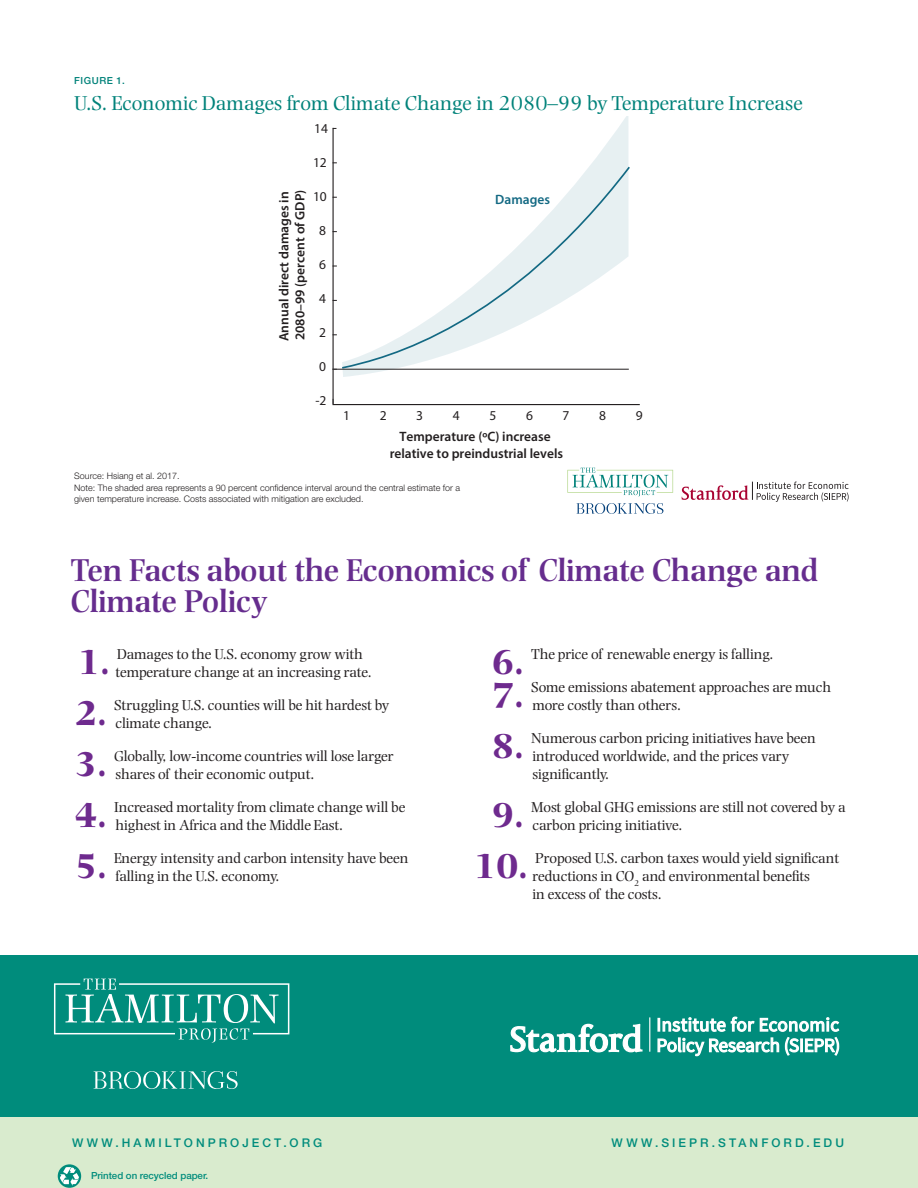
<style>
.page{position:relative;width:918px;height:1188px;background:#fff}
.page>*{position:absolute;margin:0;border:0;box-sizing:border-box;transform-origin:0 0}
.Facts_listing_back_c{font:700 36px "Photina MT Std";color:#6e2a8e}
.Back_Cover_Facts_Tit{font:600 33px/31.5px "Photina MT Std";color:#662d8e}
.Figure_Table_Title{font:21px "Photina MT Std";color:#00827a}
.Facts_listing_back_c-2{font:15px/18px "Photina MT Std";letter-spacing:-.01em;color:#231f20}
.t1{font:600 13.65px/16.4px "Myriad Pro";color:#231f20;text-align:center}
.t2{font:13.65px "Myriad Pro";color:#231f20}
.t3{font:600 13.65px "Myriad Pro";color:#136983}
.t4{font:600 13.5px/16.2px "Myriad Pro";color:#231f20}
.THP_Website{font:500 12px "Helvetica Neue LT Std";letter-spacing:.255em;color:#008c7c}
.t5{font:500 9.75px "Helvetica Neue LT Std";letter-spacing:-.005em;color:#008c7c}
.Figure_Table_Number{font:500 9.75px "Helvetica Neue LT Std";letter-spacing:.06em;color:#00827a}
.Figure_Table_source{font:300 9px/10.8px "Helvetica Neue LT Std";color:#231f20}
</style>
<div class="page">
<div style="left:0;top:955px;width:918px;height:163px;background:#008c7c"></div>
<svg style="left:54px;top:979px;width:235px;height:64px"></svg>
<svg style="left:94px;top:1071px;width:144px;height:18px"></svg>
<div style="left:0;top:1118px;width:918px;height:70px;background:#d9ebce"></div>
<svg style="left:58px;top:1164px;width:23px;height:24px"></svg>
<svg style="left:60px;top:1167px;width:19px;height:19px"></svg>
<hr style="left:649px;top:1017px;width:1px;height:35px;background:#fff">
<svg style="left:510px;top:1023px;width:133px;height:30px"></svg>
<svg style="left:657px;top:1016px;width:183px;height:41px"></svg>
<svg style="left:577px;top:503px;width:86px;height:11px"></svg>
<svg style="left:567px;top:468px;width:106px;height:28px"></svg>
<hr style="left:333px;top:404px;width:306px;height:1px;background:#231f20">
<svg style="left:343px;top:117px;width:286px;height:260px"></svg>
<svg style="left:340px;top:165px;width:290px;height:205px"></svg>
<hr style="left:333px;top:128px;width:1px;height:276px;background:#231f20">
<hr style="left:333px;top:369px;width:295px;height:1px;background:#231f20">
<svg style="left:682px;top:482px;width:167px;height:20px"></svg>
<p class="Figure_Table_Number" style="left:74px;top:75px;width:52px">FIGURE 1.</p>
<p class="Figure_Table_Title" style="left:74px;top:91px;width:730px">U.S. Economic Damages from Climate Change in 2080–99 by Temperature Increase</p>
<p class="t2" style="left:314px;top:120px;width:15px">14</p>
<p class="t2" style="left:313px;top:154px;width:15px">12</p>
<p class="t4" style="left:275px;top:341px;width:153px;rotate:-90deg">Annual direct damages in<br>2080–99 (percent of GDP)</p>
<p class="t2" style="left:313px;top:188px;width:15px">10</p>
<p class="t2" style="left:319px;top:222px;width:8px">8</p>
<p class="t2" style="left:319px;top:256px;width:8px">6</p>
<p class="t2" style="left:319px;top:290px;width:8px">4</p>
<p class="t2" style="left:319px;top:324px;width:8px">2</p>
<p class="t2" style="left:319px;top:358px;width:8px">0</p>
<p class="t2" style="left:315px;top:392px;width:13px">-2</p>
<p class="t3" style="left:495px;top:190px;width:56px">Damages</p>
<p class="t2" style="left:343px;top:407px;width:8px">1</p>
<p class="t2" style="left:380px;top:407px;width:8px">2</p>
<p class="t2" style="left:416px;top:407px;width:8px">3</p>
<p class="t2" style="left:453px;top:407px;width:8px">4</p>
<p class="t2" style="left:489px;top:407px;width:8px">5</p>
<p class="t2" style="left:526px;top:407px;width:8px">6</p>
<p class="t2" style="left:563px;top:407px;width:8px">7</p>
<p class="t2" style="left:599px;top:407px;width:8px">8</p>
<p class="t1" style="left:390px;top:428px;width:175px">Temperature (ºC) increase relative to preindustrial levels</p>
<p class="Figure_Table_source" style="left:74px;top:470px;width:107px">Source: Hsiang et al. 2017.</p>
<p class="Figure_Table_source" style="left:74px;top:482px;width:388px">Note: The shaded area represents a 90 percent confidence interval around the central estimate for a given temperature increase. Costs associated with mitigation are excluded.</p>
<p class="t2" style="left:636px;top:407px;width:8px">9</p>
<p class="Back_Cover_Facts_Tit" style="left:71px;top:554px;width:749px">Ten Facts about the Economics of Climate Change and<br>Climate Policy</p>
<p class="Facts_listing_back_c" style="left:78px;top:641px;width:33px">1.</p>
<p class="Facts_listing_back_c-2" style="left:115px;top:645px;width:258px">Damages to the U.S. economy grow with temperature change at an increasing rate.</p>
<p class="Facts_listing_back_c" style="left:75px;top:692px;width:33px">2.</p>
<p class="Facts_listing_back_c-2" style="left:114px;top:696px;width:277px">Struggling U.S. counties will be hit hardest by climate change.</p>
<p class="Facts_listing_back_c" style="left:75px;top:743px;width:33px">3.</p>
<p class="Facts_listing_back_c-2" style="left:114px;top:747px;width:281px">Globally, low-income countries will lose larger shares of their economic output.</p>
<p class="Facts_listing_back_c" style="left:75px;top:794px;width:33px">4.</p>
<p class="Facts_listing_back_c-2" style="left:114px;top:798px;width:293px">Increased mortality from climate change will be highest in Africa and the Middle East.</p>
<p class="Facts_listing_back_c" style="left:75px;top:845px;width:33px">5.</p>
<p class="Facts_listing_back_c-2" style="left:114px;top:849px;width:296px">Energy intensity and carbon intensity have been falling in the U.S. economy.</p>
<p class="Facts_listing_back_c" style="left:492px;top:641px;width:33px">6.</p>
<p class="Facts_listing_back_c-2" style="left:531px;top:645px;width:244px">The price of renewable energy is falling.</p>
<p class="Facts_listing_back_c" style="left:492px;top:674px;width:33px">7.</p>
<p class="Facts_listing_back_c-2" style="left:531px;top:678px;width:302px">Some emissions abatement approaches are much more costly than others.</p>
<p class="Facts_listing_back_c" style="left:492px;top:725px;width:33px">8.</p>
<p class="Facts_listing_back_c-2" style="left:531px;top:729px;width:286px">Numerous carbon pricing initiatives have been introduced worldwide, and the prices vary significantly.</p>
<p class="Facts_listing_back_c" style="left:492px;top:794px;width:33px">9.</p>
<p class="Facts_listing_back_c-2" style="left:531px;top:798px;width:316px">Most global GHG emissions are still not covered by a carbon pricing initiative.</p>
<p class="Facts_listing_back_c" style="left:474px;top:845px;width:56px">10.</p>
<p class="Facts_listing_back_c-2" style="left:532px;top:849px;width:308px">Proposed U.S. carbon taxes would yield significant reductions in CO<sub>2</sub> and environmental benefits<br>in excess of the costs.</p>
<p class="THP_Website" style="left:72px;top:1136px;width:252px">WWW.HAMILTONPROJECT.ORG</p>
<p class="THP_Website" style="left:612px;top:1136px;width:234px">WWW.SIEPR.STANFORD.EDU</p>
<p class="t5" style="left:91px;top:1170px;width:119px">Printed on recycled paper.</p>
</div>
